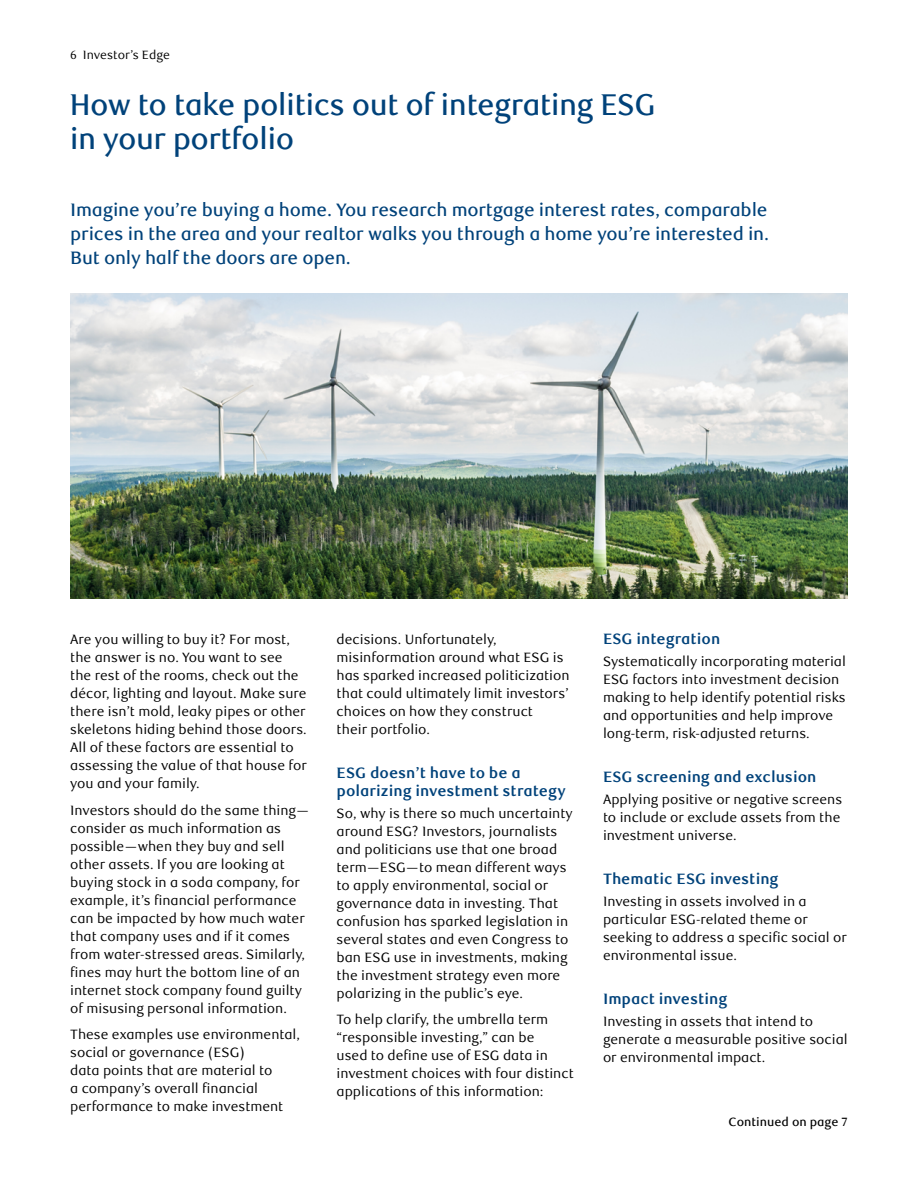
<style>
.page{position:relative;width:918px;height:1188px;background:#fff}
.page>*{position:absolute;margin:0;border:0;box-sizing:border-box;transform-origin:0 0}
.t1{font:500 30px/34.5px "RBC Display";color:#00427a}
.t2{font:500 18px/24px "RBC Text";letter-spacing:-.01em;color:#00427a;text-align:justify}
.t3{font:700 15px/18px "RBC Text";color:#00427a}
.t4{font:13.5px/18px "RBC Text";color:#000}
.t5{font:500 12px "RBC Text";color:#000}
.t6{font:12px "RBC Text";color:#000}
</style>
<div class="page">
<img style="left:70px;top:294px;width:778px;height:304px">
<p class="t6" style="left:70px;top:47px;width:101px">6 Investor’s Edge</p>
<h1 class="t1" style="left:70px;top:88px;width:587px">How to take politics out of integrating ESG in your portfolio</h1>
<h2 class="t2" style="left:70px;top:198px;width:700px">Imagine you’re buying a home. You research mortgage interest rates, comparable prices in the area and your realtor walks you through a home you’re interested in.<br>But only half the doors are open.</h2>
<p class="t4" style="left:70px;top:631px;width:238px">Are you willing to buy it? For most, the answer is no. You want to see the rest of the rooms, check out the décor, lighting and layout. Make sure there isn’t mold, leaky pipes or other skeletons hiding behind those doors.<br>All of these factors are essential to assessing the value of that house for you and your family.</p>
<p class="t4" style="left:70px;top:801px;width:241px">Investors should do the same thing— consider as much information as possible—when they buy and sell other assets. If you are looking at buying stock in a soda company, for example, it’s financial performance can be impacted by how much water that company uses and if it comes from water-stressed areas. Similarly, fines may hurt the bottom line of an internet stock company found guilty of misusing personal information.</p>
<p class="t4" style="left:70px;top:1026px;width:231px">These examples use environmental, social or governance (ESG)<br>data points that are material to<br>a company’s overall financial performance to make investment</p>
<p class="t4" style="left:337px;top:631px;width:234px">decisions. Unfortunately, misinformation around what ESG is has sparked increased politicization that could ultimately limit investors’ choices on how they construct<br>their portfolio.</p>
<p class="t3" style="left:337px;top:764px;width:231px">ESG doesn’t have to be a polarizing investment strategy</p>
<p class="t4" style="left:337px;top:805px;width:238px">So, why is there so much uncertainty around ESG? Investors, journalists and politicians use that one broad term—ESG—to mean different ways to apply environmental, social or governance data in investing. That confusion has sparked legislation in several states and even Congress to ban ESG use in investments, making the investment strategy even more polarizing in the public’s eye.</p>
<p class="t4" style="left:337px;top:1011px;width:239px">To help clarify, the umbrella term “responsible investing,” can be<br>used to define use of ESG data in investment choices with four distinct applications of this information:</p>
<p class="t3" style="left:603px;top:630px;width:119px">ESG integration</p>
<p class="t4" style="left:603px;top:653px;width:244px">Systematically incorporating material ESG factors into investment decision making to help identify potential risks and opportunities and help improve long-term, risk-adjusted returns.</p>
<p class="t3" style="left:603px;top:768px;width:215px">ESG screening and exclusion</p>
<p class="t4" style="left:603px;top:791px;width:241px">Applying positive or negative screens to include or exclude assets from the investment universe.</p>
<p class="t3" style="left:603px;top:870px;width:177px">Thematic ESG investing</p>
<p class="t4" style="left:603px;top:893px;width:246px">Investing in assets involved in a particular ESG-related theme or seeking to address a specific social or environmental issue.</p>
<p class="t3" style="left:603px;top:990px;width:126px">Impact investing</p>
<p class="t4" style="left:603px;top:1012px;width:246px">Investing in assets that intend to generate a measurable positive social or environmental impact.</p>
<p class="t5" style="left:729px;top:1115px;width:121px">Continued on page 7</p>
</div>
